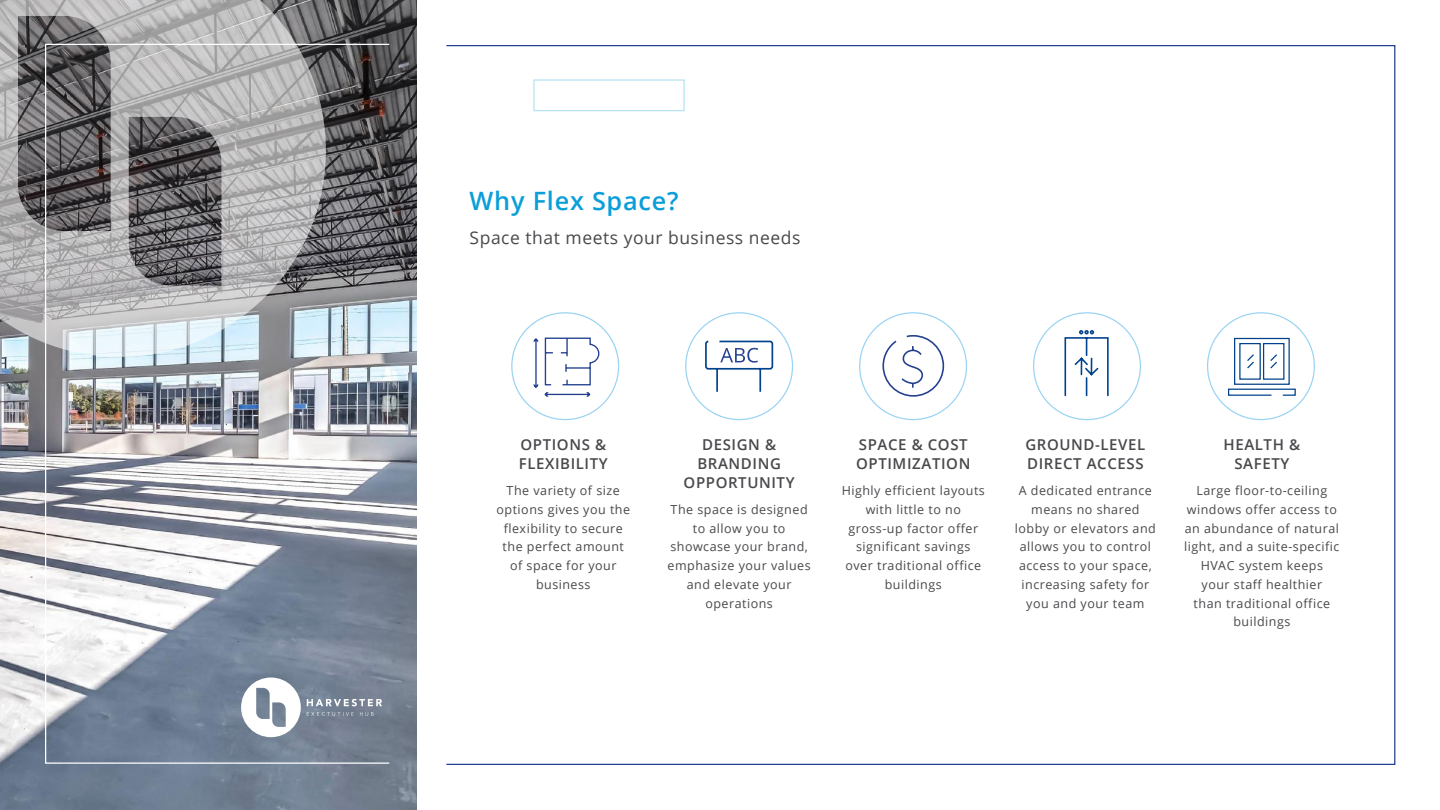
<style>
.page{position:relative;width:1440px;height:810px;background:#fff}
.page>*{position:absolute;margin:0;border:0;box-sizing:border-box;transform-origin:0 0}
.t1{font:600 25.25px "Open Sans";letter-spacing:.03em;color:#0b9ed9}
.t2{font:17.5px "Open Sans";letter-spacing:.03em;color:#49494d}
.t3{font:600 15px/18.8px "Open Sans";letter-spacing:.04em;color:#49494d}
.t4{font:12.5px/18.8px "Open Sans";letter-spacing:.04em;color:#49494d;text-align:center}
</style>
<div class="page">
<img style="left:0;top:0;width:416px;height:810px">
<svg style="left:533px;top:337px;width:67px;height:60px"></svg>
<div style="left:533px;top:79px;width:152px;height:32px;border:1px solid #b7e3f4"></div>
<svg style="left:0;top:0;width:380px;height:379px"></svg>
<svg style="left:307px;top:699px;width:75px;height:7px"></svg>
<svg style="left:241px;top:678px;width:60px;height:59px"></svg>
<svg style="left:307px;top:712px;width:67px;height:4px"></svg>
<svg style="left:705px;top:340px;width:69px;height:52px"></svg>
<svg style="left:1228px;top:337px;width:68px;height:59px"></svg>
<svg style="left:1064px;top:330px;width:45px;height:67px"></svg>
<svg style="left:882px;top:335px;width:63px;height:62px"></svg>
<h1 class="t1" style="left:470px;top:183px;width:210px">Why Flex Space?</h1>
<h2 class="t2" style="left:470px;top:225px;width:332px">Space that meets your business needs</h2>
<p class="t3" style="left:519px;top:435px;width:90px">OPTIONS &amp;<br>FLEXIBILITY</p>
<p class="t4" style="left:497px;top:481px;width:135px">The variety of size options gives you the flexibility to secure the perfect amount of space for your business</p>
<p class="t3" style="left:684px;top:435px;width:112px;text-align:center">DESIGN &amp;<br>BRANDING<br>OPPORTUNITY</p>
<p class="t4" style="left:668px;top:500px;width:145px">The space is designed to allow you to showcase your brand, emphasize your values and elevate your operations</p>
<p class="t3" style="left:856px;top:435px;width:116px">SPACE &amp; COST<br>OPTIMIZATION</p>
<p class="t4" style="left:842px;top:481px;width:145px">Highly efficient layouts with little to no gross-up factor offer significant savings over traditional office buildings</p>
<p class="t3" style="left:1025px;top:435px;width:121px">GROUND-LEVEL<br>DIRECT ACCESS</p>
<p class="t4" style="left:1015px;top:481px;width:142px">A dedicated entrance means no shared lobby or elevators and allows you to control access to your space, increasing safety for you and your team</p>
<p class="t3" style="left:1224px;top:435px;width:78px;text-align:center">HEALTH &amp;<br>SAFETY</p>
<p class="t4" style="left:1184px;top:481px;width:157px">Large floor-to-ceiling windows offer access to an abundance of natural light, and a suite-specific<br>HVAC system keeps<br>your staff healthier<br>than traditional office buildings</p>
</div>
